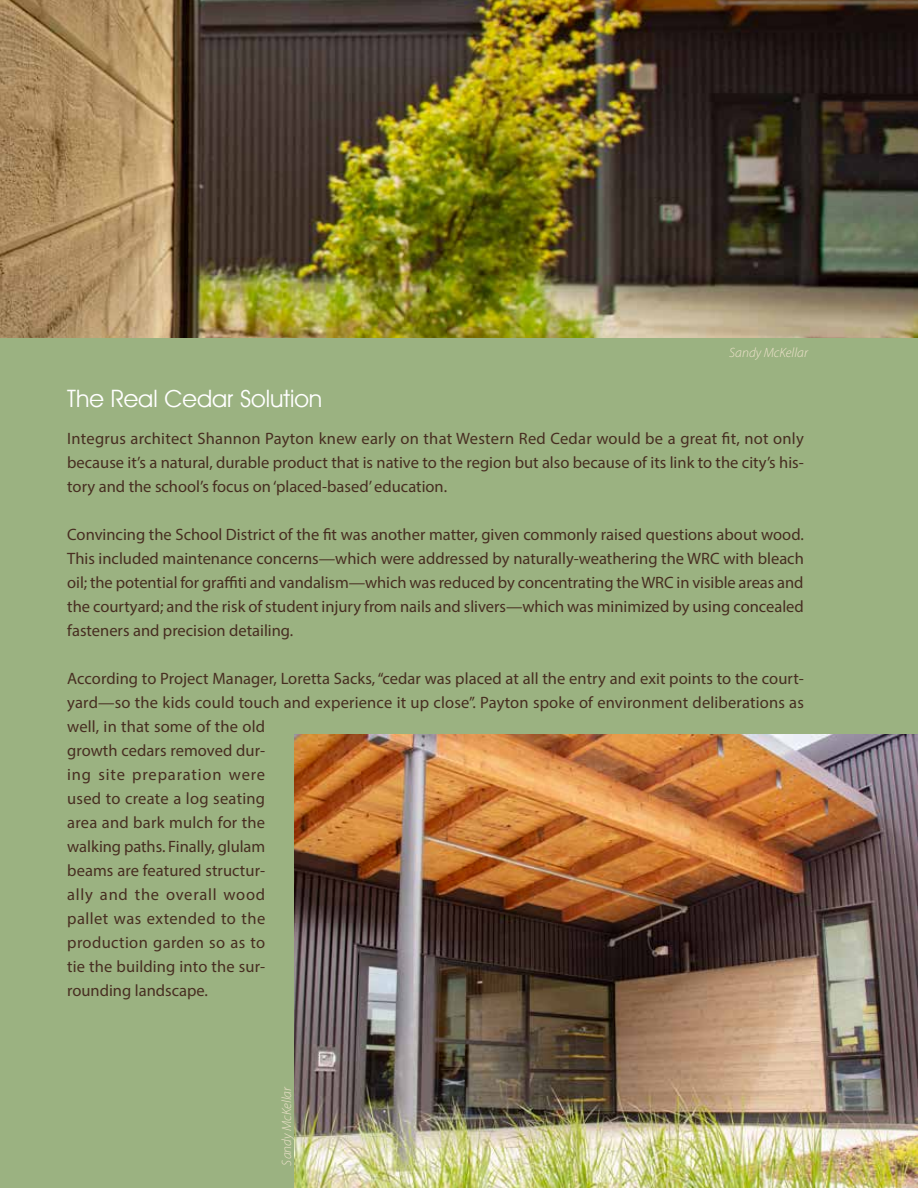
<style>
.page{position:relative;width:918px;height:1188px;background:#9bb281}
.page>*{position:absolute;margin:0;border:0;box-sizing:border-box;transform-origin:0 0}
.t1{font:24px "Avant Garde Bk BT Book";color:#fff}
.t2{font:16.5px/24px "Myriad Pro";letter-spacing:.005em;color:#472e21;text-align:justify}
.t3{font:italic 300 13.5px "Myriad Pro";color:#f1e4ce}
</style>
<div class="page">
<img style="left:0;top:0;width:918px;height:338px">
<img style="left:295px;top:735px;width:623px;height:453px">
<p class="t3" style="left:729px;top:344px;width:80px">Sandy McKellar</p>
<h1 class="t1" style="left:67px;top:383px;width:257px">The Real Cedar Solution</h1>
<p class="t2" style="left:67px;top:426px;width:738px">Integrus architect Shannon Payton knew early on that Western Red Cedar would be a great fit, not only because it’s a natural, durable product that is native to the region but also because of its link to the city’s his&shy;tory and the school’s focus on ‘placed-based’ education.</p>
<p class="t2" style="left:67px;top:522px;width:738px">Convincing the School District of the fit was another matter, given commonly raised questions about wood.<br>This included maintenance concerns—which were addressed by naturally-weathering the WRC with bleach oil; the potential for graffiti and vandalism—which was reduced by concentrating the WRC in visible areas and the courtyard; and the risk of student injury from nails and slivers—which was minimized by using concealed fasteners and precision detailing.</p>
<p class="t2" style="left:67px;top:666px;width:738px;text-align:left">According to Project Manager, Loretta Sacks, “cedar was placed at all the entry and exit points to the court&shy;yard—so the kids could touch and experience it up close”. Payton spoke of environment deliberations as well, in that some of the old<br>growth cedars removed dur-<br>ing site preparation were<br>used to create a log seating<br>area and bark mulch for the<br>walking paths. Finally, glulam<br>beams are featured structur-<br>ally and the overall wood<br>pallet was extended to the<br>production garden so as to<br>tie the building into the sur-<br>rounding landscape.</p>
<p class="t3" style="left:279px;top:1166px;width:81px;rotate:-90deg">Sandy McKellar</p>
</div>
